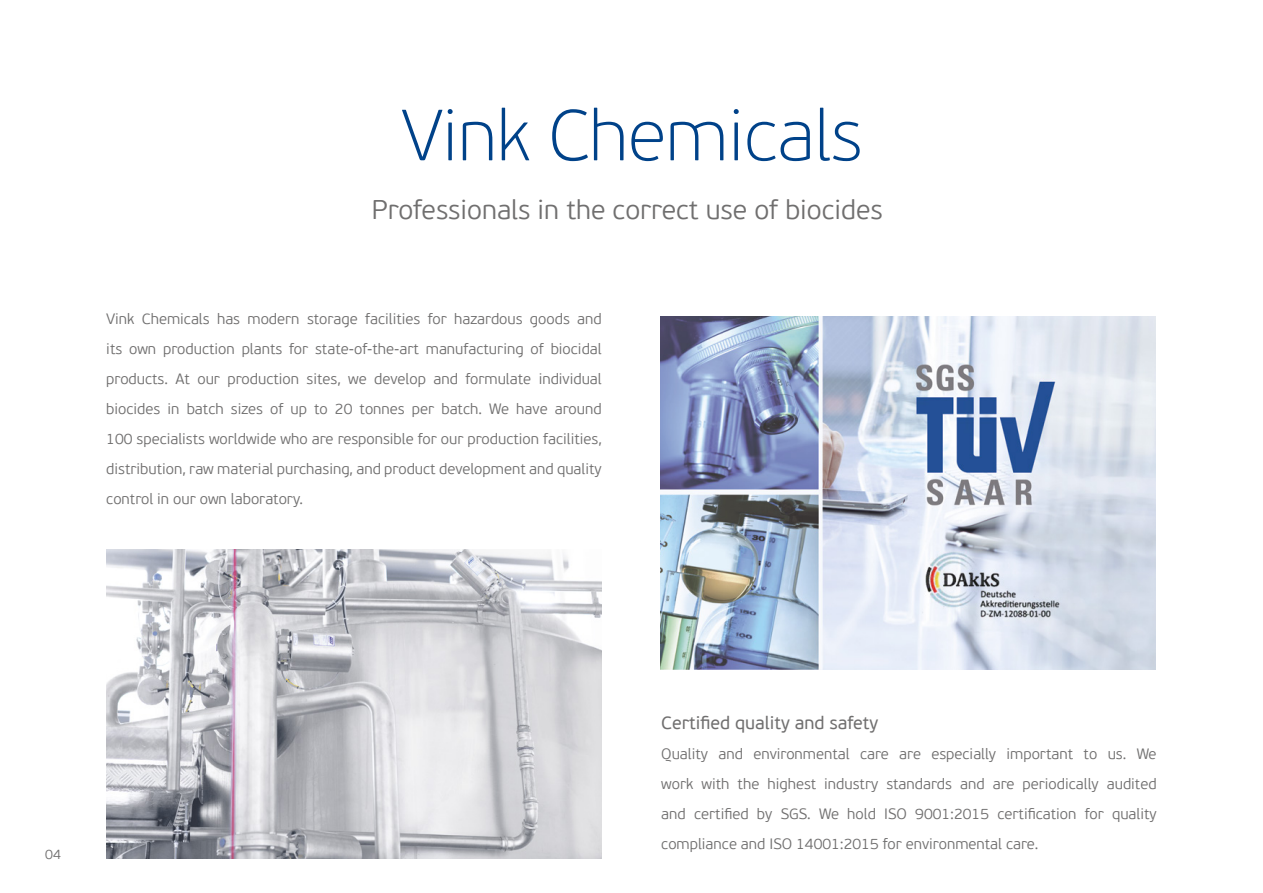
<style>
.page{position:relative;width:1263px;height:893px;background:#fff}
.page>*{position:absolute;margin:0;border:0;box-sizing:border-box;transform-origin:0 0}
.t1{font:100 72px "PF Beau Sans Pro";color:#004289}
.t2{font:300 27px "PF Beau Sans Pro";color:#706f6f}
.t3{font:18px "PF Beau Sans Pro";color:#706f6f}
.t4{font:300 15px/30px "PF Beau Sans Pro";color:#706f6f;text-align:justify}
.t5{font:300 13.5px "PF Beau Sans Pro";color:#706f6f}
</style>
<div class="page">
<img style="left:106px;top:549px;width:496px;height:310px">
<img style="left:660px;top:316px;width:495px;height:353px">
<h1 class="t1" style="left:401px;top:95px;width:463px">Vink Chemicals</h1>
<h2 class="t2" style="left:372px;top:195px;width:512px">Professionals in the correct use of biocides</h2>
<p class="t4" style="left:106px;top:304px;width:497px">Vink Chemicals has modern storage facilities for hazardous goods and its own production plants for state-of-the-art manufacturing of biocidal products. At our production sites, we develop and formulate individual biocides in batch sizes of up to 20 tonnes per batch. We have around 100 specialists worldwide who are responsible for our production facilities, distribution, raw material purchasing, and product development and quality control in our own laboratory.</p>
<p class="t5" style="left:45px;top:847px;width:17px">04</p>
<p class="t3" style="left:661px;top:712px;width:219px">Certified quality and safety</p>
<p class="t4" style="left:661px;top:739px;width:497px">Quality and environmental care are especially important to us. We work with the highest industry standards and are periodically audited and certified by SGS. We hold ISO 9001:2015 certification for quality compliance and ISO 14001:2015 for environmental care.</p>
</div>
